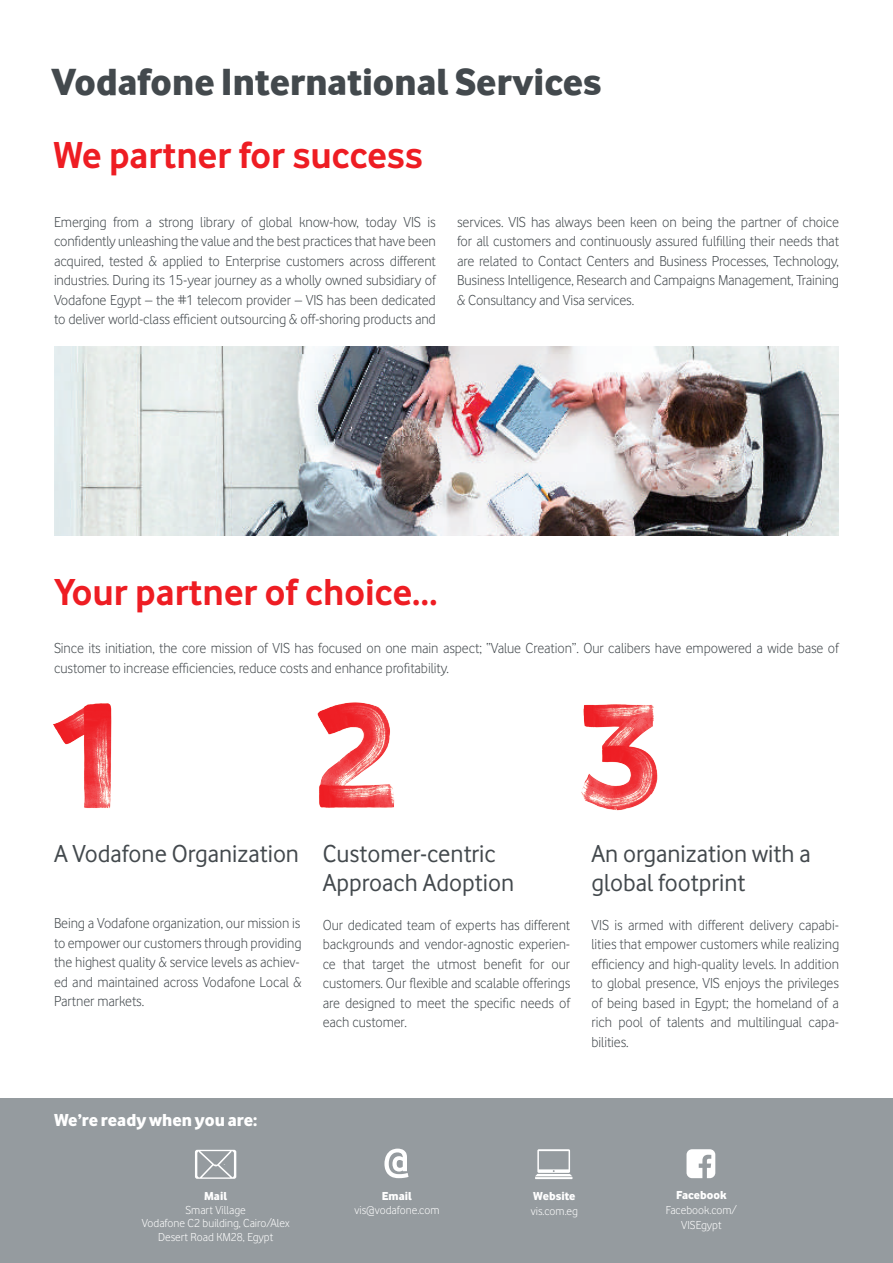
<style>
.page{position:relative;width:893px;height:1263px;background:#fff}
.page>*{position:absolute;margin:0;border:0;box-sizing:border-box;transform-origin:0 0}
.t1{font:700 39px "Vodafone Rg";color:#ee1d23}
.t2{font:39px "Vodafone Ex B";color:#43494d}
.t3{font:25.5px/28.5px "Vodafone Rg";color:#43494d}
.t4{font:700 18px "Vodafone Lt";color:#fff}
.t5{font:15px/19.5px "Vodafone Lt";letter-spacing:-.005em;color:#43494d;text-align:justify}
.t6{font:12px/13.5px "Vodafone Lt";color:#fff;text-align:center}
.t7{font:700 12px "Vodafone Lt";color:#fff}
</style>
<div class="page">
<div style="left:0;top:1098px;width:893px;height:165px;background:#959b9f"></div>
<img style="left:54px;top:347px;width:785px;height:189px">
<svg style="left:535px;top:1149px;width:37px;height:30px"></svg>
<svg style="left:195px;top:1150px;width:41px;height:29px"></svg>
<svg style="left:384px;top:1148px;width:25px;height:30px"></svg>
<svg style="left:686px;top:1149px;width:29px;height:29px"></svg>
<img style="left:53px;top:703px;width:59px;height:105px">
<img style="left:317px;top:702px;width:78px;height:106px">
<img style="left:581px;top:704px;width:77px;height:107px">
<h1 class="t2" style="left:51px;top:58px;width:552px">Vodafone International Services</h1>
<h1 class="t1" style="left:54px;top:132px;width:371px">We partner for success</h1>
<p class="t5" style="left:54px;top:212px;width:383px">Emerging from a strong library of global know-how, today VIS is confidently unleashing the value and the best practices that have been acquired, tested &amp; applied to Enterprise customers across different industries. During its 15-year journey as a wholly owned subsidiary of Vodafone Egypt – the #1 telecom provider – VIS has been dedicated to deliver world-class efficient outsourcing &amp; off-shoring products and</p>
<p class="t5" style="left:457px;top:212px;width:383px">services. VIS has always been keen on being the partner of choice for all customers and continuously assured fulfilling their needs that are related to Contact Centers and Business Processes, Technology, Business Intelligence, Research and Campaigns Management, Training &amp; Consultancy and Visa services.</p>
<h1 class="t1" style="left:54px;top:570px;width:385px">Your partner of choice…</h1>
<p class="t5" style="left:54px;top:638px;width:786px">Since its initiation, the core mission of VIS has focused on one main aspect; “Value Creation”. Our calibers have empowered a wide base of customer to increase efficiencies, reduce costs and enhance profitability.</p>
<h2 class="t3" style="left:54px;top:839px;width:247px">A Vodafone Organization</h2>
<p class="t5" style="left:54px;top:913px;width:249px">Being a Vodafone organization, our mission is to empower our customers through providing the highest quality &amp; service levels as achiev&shy;ed and maintained across Vodafone Local &amp; Partner markets.</p>
<h2 class="t3" style="left:323px;top:839px;width:193px">Customer-centric<br>Approach Adoption</h2>
<p class="t5" style="left:323px;top:915px;width:249px">Our dedicated team of experts has different backgrounds and vendor-agnostic experien&shy;ce that target the utmost benefit for our customers. Our flexible and scalable offerings are designed to meet the specific needs of each customer.</p>
<h2 class="t3" style="left:591px;top:839px;width:221px">An organization with a global footprint</h2>
<p class="t5" style="left:591px;top:915px;width:249px">VIS is armed with different delivery capabi&shy;lities that empower customers while realizing efficiency and high-quality levels. In addition to global presence, VIS enjoys the privileges of being based in Egypt; the homeland of a rich pool of talents and multilingual capa&shy;bilities.</p>
<p class="t4" style="left:54px;top:1108px;width:205px">We’re ready when you are:</p>
<p class="t7" style="left:204px;top:1188px;width:25px">Mail</p>
<p class="t6" style="left:142px;top:1203px;width:149px">Smart Village<br>Vodafone C2 building, Cairo/Alex<br>Desert Road KM28, Egypt</p>
<p class="t7" style="left:382px;top:1188px;width:32px">Email</p>
<p class="t6" style="left:354px;top:1203px;width:87px">vis@vodafone.com</p>
<p class="t7" style="left:533px;top:1188px;width:44px">Website</p>
<p class="t6" style="left:531px;top:1204px;width:49px">vis.com.eg</p>
<p class="t7" style="left:676px;top:1188px;width:52px">Facebook</p>
<p class="t6" style="left:666px;top:1203px;width:73px;line-height:15px">Facebook.com/<br>VISEgypt</p>
</div>
